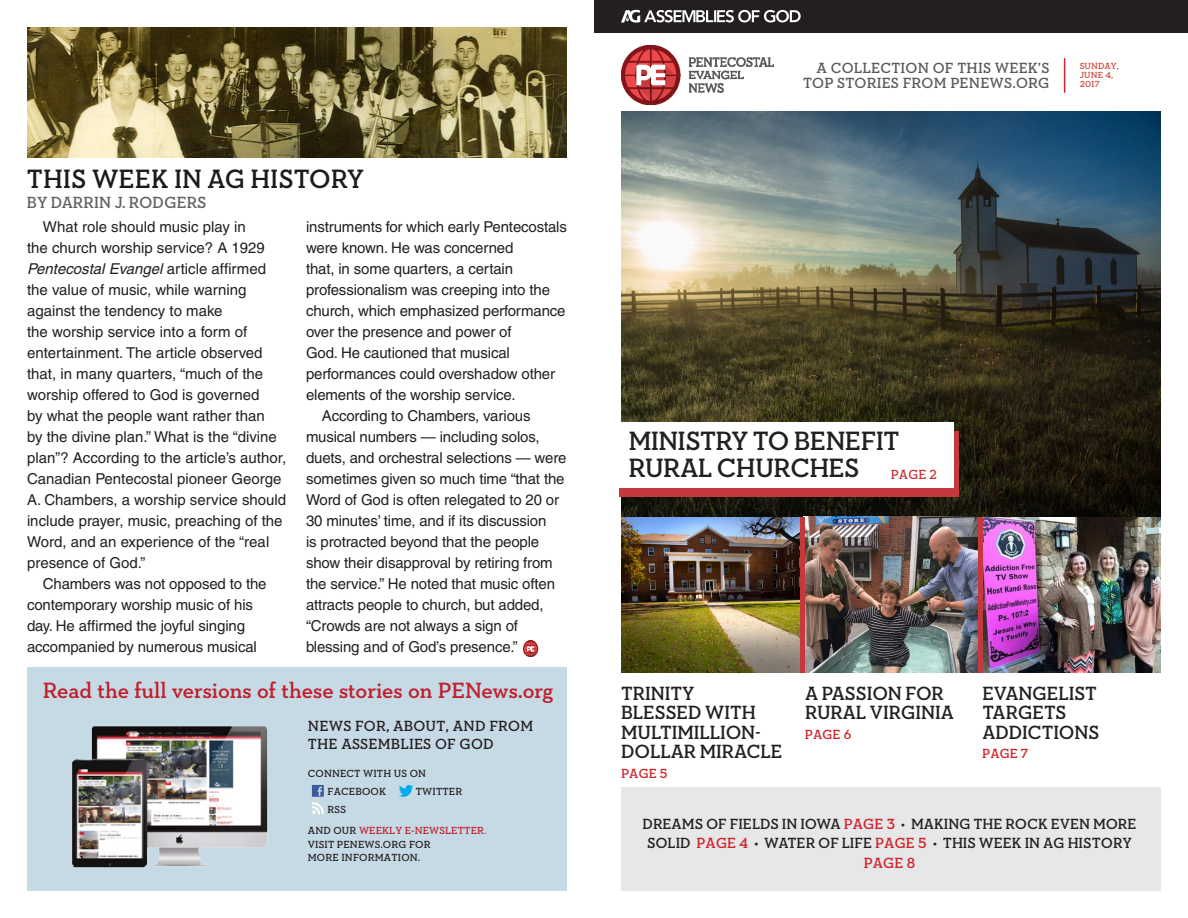
<style>
.page{position:relative;width:1188px;height:918px;background:#fff}
.page>*{position:absolute;margin:0;border:0;box-sizing:border-box;transform-origin:0 0}
.t1{font:700 27px/27px "Neutraface Slab Display";letter-spacing:.02em;color:#231f20}
.t2{font:700 27px "Neutraface Slab Display";letter-spacing:.04em;color:#1b1b1b}
.t3{font:600 22.5px "Neutraface Slab Text";color:#c0202d}
.Paragraph_Style_1{font:700 19.5px/19.5px "Neutraface Slab Display";letter-spacing:.03em;color:#231f20}
.t4{font:700 16.5px "Neutraface Slab Display";letter-spacing:.04em;color:#636366}
.t5{font:15px/21px "Helvetica";letter-spacing:-.01em;color:#231f20}
.t6{font:700 15px/19.5px "Neutraface Slab Display";letter-spacing:.04em;color:#231f20;text-align:center}
.t7{font:600 15px/15px "Neutraface Slab Text";letter-spacing:.01em;color:#58595b;text-align:right}
.t8{font:600 15px "Neutraface Slab Text";letter-spacing:.01em;color:#231f20}
.Paragraph_Style_1-2{font:700 13.5px "Neutraface Slab Display";letter-spacing:.04em;color:#d1232a}
.t9{font:700 13.5px "Neutraface Slab Display";color:#c5383c}
.t10{font:600 10.5px "Neutraface Slab Text";letter-spacing:.01em;color:#231f20}
.t11{font:600 10.5px "Neutraface Slab Text";letter-spacing:.01em;color:#c0202d}
.t12{font:600 9px "Neutraface Slab Text";letter-spacing:.01em;color:#d53f33}
.s1{font-style:italic}
.s2{color:#231f20}
.s3{color:#878586}
.s4{color:#d1232a}
</style>
<div class="page">
<div style="left:621px;top:787px;width:540px;height:104px;background:#e6e7e9"></div>
<img style="left:621px;top:111px;width:540px;height:406px">
<img style="left:621px;top:517px;width:180px;height:156px">
<img style="left:805px;top:517px;width:356px;height:156px">
<div style="left:620px;top:431px;width:339px;height:65px;background:#c5383c"></div>
<img style="left:622px;top:45px;width:151px;height:59px">
<hr style="left:1064px;top:58px;width:1px;height:35px;background:#d1232a">
<div style="left:594px;top:0;width:594px;height:32px;background:#231f20"></div>
<svg style="left:621px;top:10px;width:180px;height:13px"></svg>
<div style="left:27px;top:667px;width:540px;height:224px;background:#c6dae6"></div>
<svg style="left:399px;top:785px;width:14px;height:12px"></svg>
<svg style="left:312px;top:785px;width:12px;height:29px"></svg>
<img style="left:72px;top:726px;width:196px;height:142px">
<div style="left:615px;top:423px;width:339px;height:65px;background:#fff"></div>
<hr style="left:801px;top:517px;width:4px;height:156px;background:#c5383c">
<hr style="left:978px;top:517px;width:4px;height:156px;background:#c5383c">
<img style="left:27px;top:27px;width:540px;height:131px">
<img style="left:523px;top:641px;width:16px;height:16px">
<p class="t2" style="left:27px;top:164px;width:338px">THIS WEEK IN AG HISTORY</p>
<p class="t4" style="left:27px;top:193px;width:181px">BY DARRIN J. RODGERS</p>
<p class="t5" style="left:27px;top:216px;width:261px;text-indent:16px">What role should music play in<br>the church worship service? A 1929<br><span class="s1">Pentecostal Evangel</span> article affirmed the value of music, while warning against the tendency to make<br>the worship service into a form of entertainment. The article observed that, in many quarters, “much of the worship offered to God is governed<br>by what the people want rather than<br>by the divine plan.” What is the “divine plan”? According to the article’s author, Canadian Pentecostal pioneer George A. Chambers, a worship service should include prayer, music, preaching of the Word, and an experience of the “real presence of God.”</p>
<p class="t5" style="left:27px;top:573px;width:241px;text-indent:16px">Chambers was not opposed to the contemporary worship music of his day. He affirmed the joyful singing accompanied by numerous musical</p>
<p class="t5" style="left:306px;top:216px;width:262px">instruments for which early Pentecostals were known. He was concerned<br>that, in some quarters, a certain professionalism was creeping into the church, which emphasized performance over the presence and power of<br>God. He cautioned that musical performances could overshadow other elements of the worship service.</p>
<p class="t5" style="left:306px;top:405px;width:262px;text-indent:16px">According to Chambers, various musical numbers — including solos, duets, and orchestral selections — were sometimes given so much time “that the Word of God is often relegated to 20 or 30 minutes’ time, and if its discussion<br>is protracted beyond that the people show their disapproval by retiring from the service.” He noted that music often attracts people to church, but added, “Crowds are not always a sign of blessing and of God’s presence.”</p>
<p class="t3" style="left:43px;top:677px;width:512px">Read the full versions of these stories on PENews.org</p>
<p class="t8" style="left:308px;top:717px;width:227px">NEWS FOR, ABOUT, AND FROM</p>
<p class="t8" style="left:308px;top:735px;width:187px">THE ASSEMBLIES OF GOD</p>
<p class="t10" style="left:308px;top:767px;width:120px">CONNECT WITH US ON</p>
<p class="t10" style="left:328px;top:785px;width:60px">FACEBOOK</p>
<p class="t10" style="left:416px;top:785px;width:48px">TWITTER</p>
<p class="t10" style="left:328px;top:803px;width:20px">RSS</p>
<p class="t11" style="left:308px;top:824px;width:180px"><span class="s2">AND OUR</span> WEEKLY E-NEWSLETTER<span class="s3">.</span></p>
<p class="t10" style="left:308px;top:838px;width:124px">VISIT PENEWS.ORG FOR</p>
<p class="t10" style="left:308px;top:851px;width:114px">MORE INFORMATION.</p>
<p class="t7" style="left:803px;top:60px;width:248px">A COLLECTION OF THIS WEEK’S<br>TOP STORIES FROM PENEWS.ORG</p>
<p class="t12" style="left:1080px;top:61px;width:41px">SUNDAY,</p>
<p class="t12" style="left:1080px;top:70px;width:35px">JUNE 4,</p>
<p class="t12" style="left:1080px;top:79px;width:21px">2017</p>
<h2 class="t1" style="left:629px;top:428px;width:272px">MINISTRY TO BENEFIT<br>RURAL CHURCHES</h2>
<h2 class="t9" style="left:891px;top:467px;width:47px">PAGE 2</h2>
<h2 class="Paragraph_Style_1" style="left:621px;top:683px;width:162px">TRINITY<br>BLESSED WITH<br>MULTIMILLION-<br>DOLLAR MIRACLE</h2>
<p class="Paragraph_Style_1-2" style="left:621px;top:765px;width:48px">PAGE 5</p>
<h2 class="Paragraph_Style_1" style="left:805px;top:683px;width:150px">A PASSION FOR<br>RURAL VIRGINIA</h2>
<p class="Paragraph_Style_1-2" style="left:805px;top:726px;width:48px">PAGE 6</p>
<p class="Paragraph_Style_1" style="left:983px;top:683px;width:118px">EVANGELIST<br>TARGETS<br>ADDICTIONS</p>
<p class="Paragraph_Style_1-2" style="left:983px;top:746px;width:47px">PAGE 7</p>
<p class="t6" style="left:643px;top:814px;width:495px">DREAMS OF FIELDS IN IOWA <span class="s4">PAGE 3</span> • MAKING THE ROCK EVEN MORE<br>SOLID <span class="s4">PAGE 4</span> • WATER OF LIFE <span class="s4">PAGE 5</span> • THIS WEEK IN AG HISTORY<br><span class="s4">PAGE 8</span></p>
</div>
